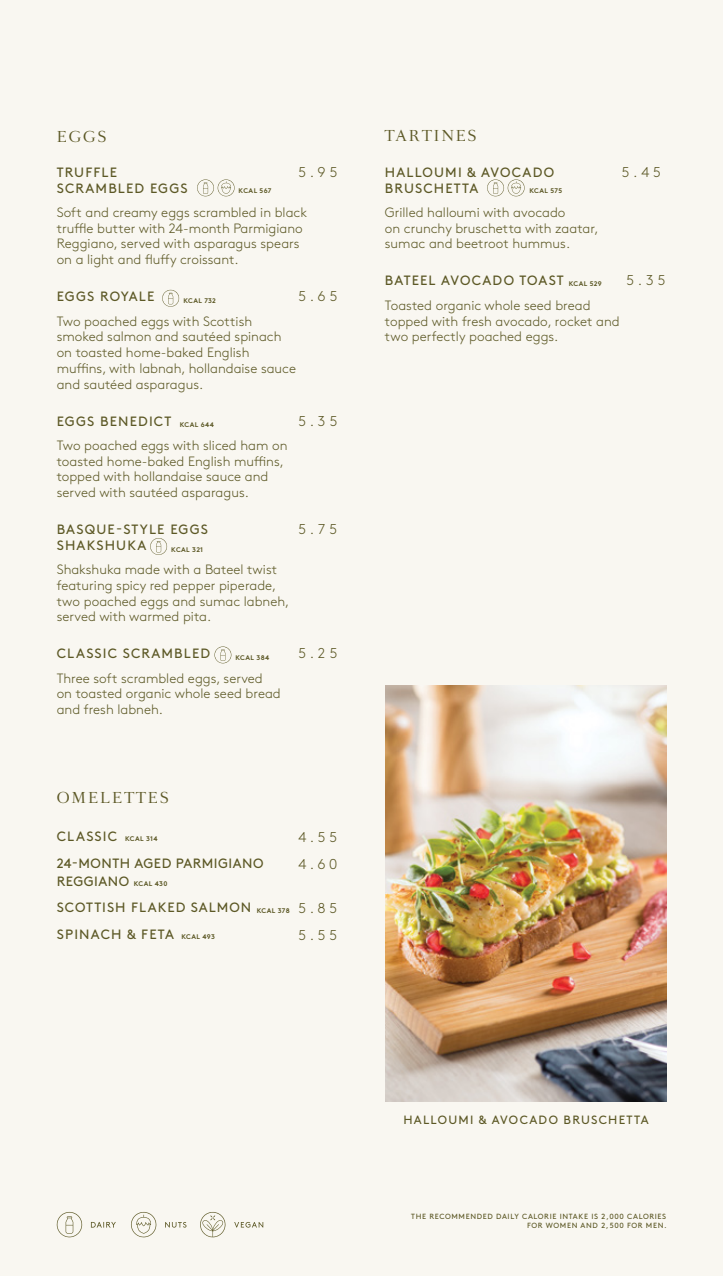
<style>
.page{position:relative;width:723px;height:1276px;background:#f9f7f1}
.page>*{position:absolute;margin:0;border:0;box-sizing:border-box;transform-origin:0 0}
.t1{font:300 14.25px/26.5px "Brown";letter-spacing:.25em;color:#5c5825}
.t2{font:300 13.5px/15.8px "Brown";color:#5c5825}
.t3{font:13.5px/26.5px "Brown";letter-spacing:.085em;color:#5c5825}
.t4{font:13.5px/26.5px "Brown";letter-spacing:.035em;color:#5c5825}
.t5{font:13.5px "Romain Headline";letter-spacing:.15em;color:#5c5825}
.t6{font:12px "Brown";letter-spacing:.105em;color:#5c5825}
.t7{font:7.5px/9px "Brown";letter-spacing:.085em;color:#5c5825;text-align:right}
.t8{font:700 6.75px "Brown";letter-spacing:.05em;color:#5c5825}
</style>
<div class="page">
<svg style="left:487px;top:179px;width:38px;height:17px"></svg>
<svg style="left:165px;top:1222px;width:21px;height:5px"></svg>
<svg style="left:131px;top:1212px;width:25px;height:25px"></svg>
<svg style="left:57px;top:1211px;width:25px;height:26px"></svg>
<svg style="left:91px;top:1222px;width:25px;height:5px"></svg>
<svg style="left:234px;top:1222px;width:29px;height:5px"></svg>
<svg style="left:200px;top:1212px;width:25px;height:25px"></svg>
<svg style="left:197px;top:179px;width:38px;height:17px"></svg>
<svg style="left:150px;top:538px;width:17px;height:17px"></svg>
<svg style="left:214px;top:646px;width:17px;height:17px"></svg>
<svg style="left:162px;top:290px;width:17px;height:17px"></svg>
<img style="left:386px;top:685px;width:280px;height:416px">
<p class="t5" style="left:57px;top:127px;width:51px">EGGS</p>
<p class="t3" style="left:57px;top:158px;width:62px">TRUFFLE</p>
<p class="t1" style="left:298px;top:158px;width:41px">5.95</p>
<p class="t3" style="left:57px;top:174px;width:132px">SCRAMBLED EGGS</p>
<p class="t2" style="left:57px;top:203px;width:252px">Soft and creamy eggs scrambled in black truffle butter with 24-month Parmigiano Reggiano, served with asparagus spears on a light and fluffy croissant.</p>
<p class="t3" style="left:57px;top:282px;width:99px">EGGS ROYALE</p>
<p class="t1" style="left:298px;top:282px;width:41px">5.65</p>
<p class="t2" style="left:57px;top:312px;width:241px">Two poached eggs with Scottish smoked salmon and sautéed spinach on toasted home-baked English muffins, with labnah, hollandaise sauce and sautéed asparagus.</p>
<p class="t3" style="left:57px;top:406px;width:116px">EGGS BENEDICT</p>
<p class="t1" style="left:298px;top:406px;width:41px">5.35</p>
<p class="t2" style="left:57px;top:436px;width:232px">Two poached eggs with sliced ham on toasted home-baked English muffins, topped with hollandaise sauce and served with sautéed asparagus.</p>
<p class="t3" style="left:57px;top:515px;width:153px">BASQUE-STYLE EGGS</p>
<p class="t1" style="left:298px;top:515px;width:41px">5.75</p>
<p class="t3" style="left:57px;top:531px;width:91px">SHAKSHUKA</p>
<p class="t2" style="left:57px;top:560px;width:234px">Shakshuka made with a Bateel twist featuring spicy red pepper piperade, two poached eggs and sumac labneh, served with warmed pita.</p>
<p class="t3" style="left:57px;top:639px;width:155px">CLASSIC SCRAMBLED</p>
<p class="t1" style="left:298px;top:639px;width:41px">5.25</p>
<p class="t2" style="left:57px;top:669px;width:226px">Three soft scrambled eggs, served on toasted organic whole seed bread and fresh labneh.</p>
<p class="t8" style="left:239px;top:186px;width:34px">KCAL 567</p>
<p class="t8" style="left:183px;top:295px;width:34px">KCAL 732</p>
<p class="t8" style="left:180px;top:419px;width:36px">KCAL 644</p>
<p class="t8" style="left:171px;top:544px;width:33px">KCAL 321</p>
<p class="t8" style="left:236px;top:652px;width:35px">KCAL 384</p>
<p class="t5" style="left:57px;top:787px;width:113px">OMELETTES</p>
<p class="t4" style="left:57px;top:822px;width:208px">CLASSIC<br>24-MONTH AGED PARMIGIANO</p>
<p class="t3" style="left:57px;top:867px;width:196px">REGGIANO<br>SCOTTISH FLAKED SALMON<br>SPINACH &amp; FETA</p>
<p class="t8" style="left:125px;top:833px;width:34px">KCAL 314</p>
<p class="t8" style="left:134px;top:878px;width:35px">KCAL 430</p>
<p class="t8" style="left:257px;top:904px;width:34px">KCAL 378</p>
<p class="t8" style="left:182px;top:931px;width:35px">KCAL 493</p>
<p class="t1" style="left:298px;top:823px;width:41px">4.55<br>4.60</p>
<p class="t1" style="left:298px;top:894px;width:41px">5.85<br>5.55</p>
<p class="t5" style="left:385px;top:126px;width:93px">TARTINES</p>
<p class="t3" style="left:385px;top:158px;width:171px">HALLOUMI &amp; AVOCADO</p>
<p class="t1" style="left:621px;top:158px;width:41px">5.45</p>
<p class="t3" style="left:385px;top:174px;width:95px">BRUSCHETTA</p>
<p class="t2" style="left:385px;top:203px;width:215px">Grilled halloumi with avocado<br>on crunchy bruschetta with zaatar, sumac and beetroot hummus.</p>
<p class="t3" style="left:385px;top:266px;width:180px">BATEEL AVOCADO TOAST</p>
<p class="t1" style="left:626px;top:266px;width:41px">5.35</p>
<p class="t2" style="left:385px;top:296px;width:236px">Toasted organic whole seed bread topped with fresh avocado, rocket and two perfectly poached eggs.</p>
<p class="t8" style="left:529px;top:185px;width:34px">KCAL 575</p>
<p class="t8" style="left:569px;top:278px;width:34px">KCAL 529</p>
<p class="t6" style="left:403px;top:1110px;width:247px">HALLOUMI &amp; AVOCADO BRUSCHETTA</p>
<p class="t7" style="left:411px;top:1211px;width:257px">THE RECOMMENDED DAILY CALORIE INTAKE IS 2,000 CALORIES<br>FOR WOMEN AND 2,500 FOR MEN.</p>
</div>
